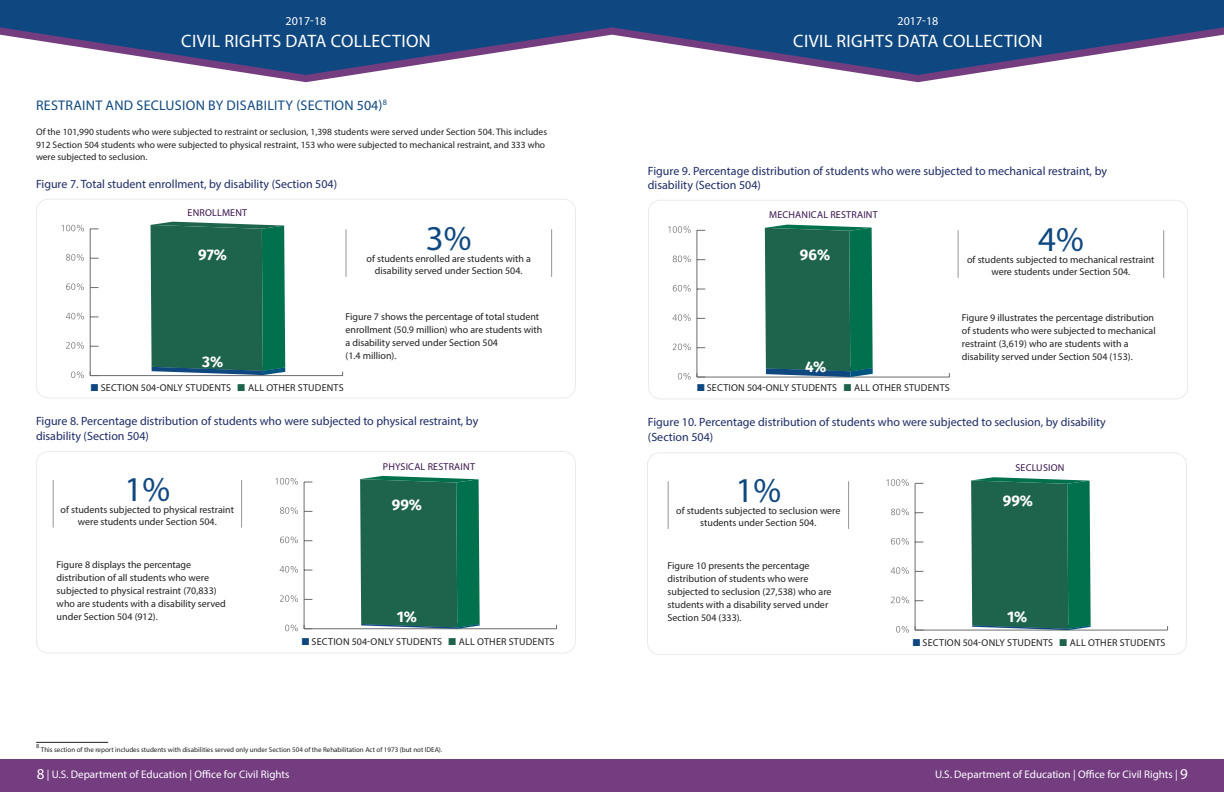
<style>
.page{position:relative;width:1224px;height:792px;background:#fff}
.page>*{position:absolute;margin:0;border:0;box-sizing:border-box;transform-origin:0 0}
.t1{font:35px "Myriad Pro";color:#0f4880}
.t2{font:18px "Myriad Pro";letter-spacing:.02em;color:#fff}
.t3{font:700 15.3px "Fira Sans";color:#fff}
.t4{font:14px "Myriad Pro";letter-spacing:.02em;color:#0f4880}
.t5{font:12px/14.4px "Myriad Pro";color:#1d2b65}
.t6{font:12px "Myriad Pro";color:#fff}
.t7{font:11px "Myriad Pro";color:#fff}
.t8{font:10px/13px "Myriad Pro";color:#231f20}
.t9{font:10px "Myriad Pro";letter-spacing:.02em;color:#231f20}
.t10{font:10px "Myriad Pro";letter-spacing:.02em;color:#39134c}
.t11{font:9.5px/12.5px "Myriad Pro";color:#231f20}
.Indent{font:7px "Myriad Pro";color:#231f20}
.Indent-2{font:6.4px "Calibri";color:#231f20}
.s1{color:#0f4880}
.s2{color:#1e644c}
.s3{font-size:15px}
</style>
<div class="page">
<div style="left:0;top:760px;width:612px;height:32px;background:#733d80"></div>
<div style="left:612px;top:760px;width:612px;height:32px;background:#733d80"></div>
<svg style="left:260px;top:75px;width:92px;height:7px"></svg>
<svg style="left:0;top:0;width:612px;height:75px;fill:#0f4880"></svg>
<svg style="left:872px;top:75px;width:92px;height:7px"></svg>
<svg style="left:612px;top:0;width:612px;height:75px;fill:#0f4880"></svg>
<div style="left:648px;top:200px;width:540px;height:200px;border:1px solid #939598;border-radius:12px"></div>
<div style="left:36px;top:451px;width:540px;height:203px;border:1px solid #939598;border-radius:12px"></div>
<div style="left:36px;top:199px;width:540px;height:200px;border:1px solid #939598;border-radius:12px"></div>
<hr style="left:697px;top:377px;width:252px;height:1px;background:#6c6d70">
<svg style="left:678px;top:373px;width:13px;height:7px"></svg>
<svg style="left:673px;top:343px;width:18px;height:7px"></svg>
<svg style="left:673px;top:314px;width:18px;height:7px"></svg>
<svg style="left:673px;top:285px;width:18px;height:7px"></svg>
<svg style="left:673px;top:255px;width:18px;height:7px"></svg>
<svg style="left:668px;top:226px;width:23px;height:7px"></svg>
<hr style="left:696px;top:230px;width:1px;height:147px;background:#6c6d70">
<svg style="left:697px;top:373px;width:8px;height:5px"></svg>
<svg style="left:765px;top:225px;width:108px;height:152px;background:#1f6b54"></svg>
<hr style="left:304px;top:628px;width:253px;height:1px;background:#6c6d70">
<svg style="left:285px;top:625px;width:13px;height:6px"></svg>
<svg style="left:280px;top:595px;width:18px;height:7px"></svg>
<svg style="left:280px;top:566px;width:18px;height:7px"></svg>
<svg style="left:280px;top:536px;width:18px;height:7px"></svg>
<svg style="left:280px;top:507px;width:18px;height:7px"></svg>
<svg style="left:275px;top:478px;width:23px;height:7px"></svg>
<hr style="left:304px;top:482px;width:1px;height:147px;background:#6c6d70">
<svg style="left:360px;top:476px;width:120px;height:153px;background:#226d54"></svg>
<hr style="left:90px;top:375px;width:253px;height:1px;background:#6c6d70">
<svg style="left:71px;top:371px;width:13px;height:7px"></svg>
<svg style="left:66px;top:342px;width:18px;height:7px"></svg>
<svg style="left:66px;top:313px;width:18px;height:7px"></svg>
<svg style="left:66px;top:283px;width:18px;height:7px"></svg>
<svg style="left:66px;top:254px;width:18px;height:7px"></svg>
<svg style="left:62px;top:225px;width:22px;height:6px"></svg>
<hr style="left:90px;top:229px;width:1px;height:147px;background:#6c6d70">
<svg style="left:151px;top:222px;width:134px;height:153px;background:#1f6952"></svg>
<hr style="left:36px;top:742px;width:72px;height:1px;background:#231f20">
<hr style="left:346px;top:229px;width:1px;height:48px;background:#939598">
<hr style="left:551px;top:229px;width:1px;height:48px;background:#939598">
<hr style="left:53px;top:480px;width:1px;height:48px;background:#939598">
<hr style="left:241px;top:480px;width:1px;height:48px;background:#939598">
<hr style="left:958px;top:230px;width:1px;height:48px;background:#939598">
<hr style="left:1163px;top:230px;width:1px;height:48px;background:#939598">
<div style="left:647px;top:452px;width:540px;height:203px;border:1px solid #939598;border-radius:12px"></div>
<hr style="left:915px;top:630px;width:253px;height:1px;background:#6c6d70">
<svg style="left:896px;top:626px;width:13px;height:7px"></svg>
<svg style="left:891px;top:597px;width:18px;height:6px"></svg>
<svg style="left:891px;top:567px;width:18px;height:7px"></svg>
<svg style="left:891px;top:538px;width:18px;height:7px"></svg>
<svg style="left:891px;top:508px;width:18px;height:7px"></svg>
<svg style="left:886px;top:479px;width:23px;height:7px"></svg>
<hr style="left:915px;top:483px;width:1px;height:147px;background:#6c6d70">
<svg style="left:915px;top:626px;width:8px;height:5px"></svg>
<svg style="left:971px;top:477px;width:120px;height:153px;background:#226d54"></svg>
<hr style="left:668px;top:481px;width:1px;height:48px;background:#939598">
<hr style="left:848px;top:481px;width:1px;height:48px;background:#939598">
<p class="t6" style="left:286px;top:14px;width:42px">2017-18</p>
<h2 class="t2" style="left:181px;top:30px;width:251px">CIVIL RIGHTS DATA COLLECTION</h2>
<p class="t4" style="left:36px;top:97px;width:352px">RESTRAINT AND SECLUSION BY DISABILITY (SECTION 504)<sup>8</sup></p>
<p class="t11" style="left:36px;top:126px;width:513px">Of the 101,990 students who were subjected to restraint or seclusion, 1,398 students were served under Section 504. This includes<br>912 Section 504 students who were subjected to physical restraint, 153 who were subjected to mechanical restraint, and 333 who were subjected to seclusion.</p>
<p class="t5" style="left:36px;top:176px;width:303px">Figure 7. Total student enrollment, by disability (Section 504)</p>
<p class="t6" style="left:898px;top:14px;width:42px">2017-18</p>
<h2 class="t2" style="left:793px;top:30px;width:251px">CIVIL RIGHTS DATA COLLECTION</h2>
<p class="t5" style="left:648px;top:164px;width:461px">Figure 9. Percentage distribution of students who were subjected to mechanical restraint, by disability (Section 504)</p>
<p class="t10" style="left:188px;top:206px;width:61px">ENROLLMENT</p>
<p class="t10" style="left:769px;top:208px;width:110px">MECHANICAL RESTRAINT</p>
<p class="t3" style="left:198px;top:241px;width:30px">97%</p>
<p class="t1" style="left:426px;top:217px;width:47px">3%</p>
<p class="t8" style="left:375px;top:264px;width:149px">disability served under Section 504.</p>
<p class="t8" style="left:367px;top:252px;width:166px">of students enrolled are students with a</p>
<p class="t3" style="left:800px;top:241px;width:32px">96%</p>
<p class="t1" style="left:1038px;top:218px;width:47px">4%</p>
<p class="t8" style="left:991px;top:265px;width:140px">were students under Section 504.</p>
<p class="t8" style="left:967px;top:253px;width:189px">of students subjected to mechanical restraint</p>
<p class="t3" style="left:202px;top:349px;width:23px">3%</p>
<p class="t8" style="left:346px;top:310px;width:198px">Figure 7 shows the percentage of total student enrollment (50.9 million) who are students with a disability served under Section 504<br>(1.4 million).</p>
<p class="t3" style="left:805px;top:354px;width:23px">4%</p>
<p class="t8" style="left:962px;top:311px;width:195px">Figure 9 illustrates the percentage distribution of students who were subjected to mechanical restraint (3,619) who are students with a disability served under Section 504 (153).</p>
<p class="t9" style="left:91px;top:381px;width:254px"><span class="s1">■</span> SECTION 504-ONLY STUDENTS <span class="s2">■</span> ALL OTHER STUDENTS</p>
<p class="t9" style="left:697px;top:381px;width:254px"><span class="s1">■</span> SECTION 504-ONLY STUDENTS <span class="s2">■</span> ALL OTHER STUDENTS</p>
<p class="t5" style="left:36px;top:414px;width:444px">Figure 8. Percentage distribution of students who were subjected to physical restraint, by disability (Section 504)</p>
<p class="t5" style="left:648px;top:415px;width:460px">Figure 10. Percentage distribution of students who were subjected to seclusion, by disability (Section 504)</p>
<p class="t10" style="left:383px;top:461px;width:94px">PHYSICAL RESTRAINT</p>
<p class="t10" style="left:1016px;top:462px;width:50px">SECLUSION</p>
<p class="t1" style="left:125px;top:468px;width:47px">1%</p>
<p class="t8" style="left:78px;top:515px;width:140px">were students under Section 504.</p>
<p class="t8" style="left:61px;top:503px;width:175px">of students subjected to physical restraint</p>
<p class="t3" style="left:392px;top:492px;width:32px">99%</p>
<p class="t1" style="left:736px;top:469px;width:47px">1%</p>
<p class="t8" style="left:700px;top:516px;width:118px">students under Section 504.</p>
<p class="t8" style="left:676px;top:504px;width:166px">of students subjected to seclusion were</p>
<p class="t3" style="left:1003px;top:488px;width:32px">99%</p>
<p class="t8" style="left:57px;top:558px;width:171px">Figure 8 displays the percentage distribution of all students who were subjected to physical restraint (70,833) who are students with a disability served under Section 504 (912).</p>
<p class="t3" style="left:397px;top:604px;width:22px">1%</p>
<p class="t8" style="left:668px;top:559px;width:165px">Figure 10 presents the percentage distribution of students who were subjected to seclusion (27,538) who are students with a disability served under Section 504 (333).</p>
<p class="t3" style="left:1007px;top:604px;width:22px">1%</p>
<p class="t9" style="left:302px;top:636px;width:254px"><span class="s1">■</span> SECTION 504-ONLY STUDENTS <span class="s2">■</span> ALL OTHER STUDENTS</p>
<p class="t9" style="left:913px;top:637px;width:254px"><span class="s1">■</span> SECTION 504-ONLY STUDENTS <span class="s2">■</span> ALL OTHER STUDENTS</p>
<p class="Indent-2" style="left:36px;top:742px;width:5px">8</p>
<p class="Indent" style="left:41px;top:745px;width:403px">This section of the report includes students with disabilities served only under Section 504 of the Rehabilitation Act of 1973 (but not IDEA).</p>
<p class="t7" style="left:37px;top:767px;width:254px"><span class="s3">8</span> | U.S. Department of Education | Office for Civil Rights</p>
<p class="t7" style="left:935px;top:767px;width:254px">U.S. Department of Education | Office for Civil Rights | <span class="s3">9</span></p>
</div>
